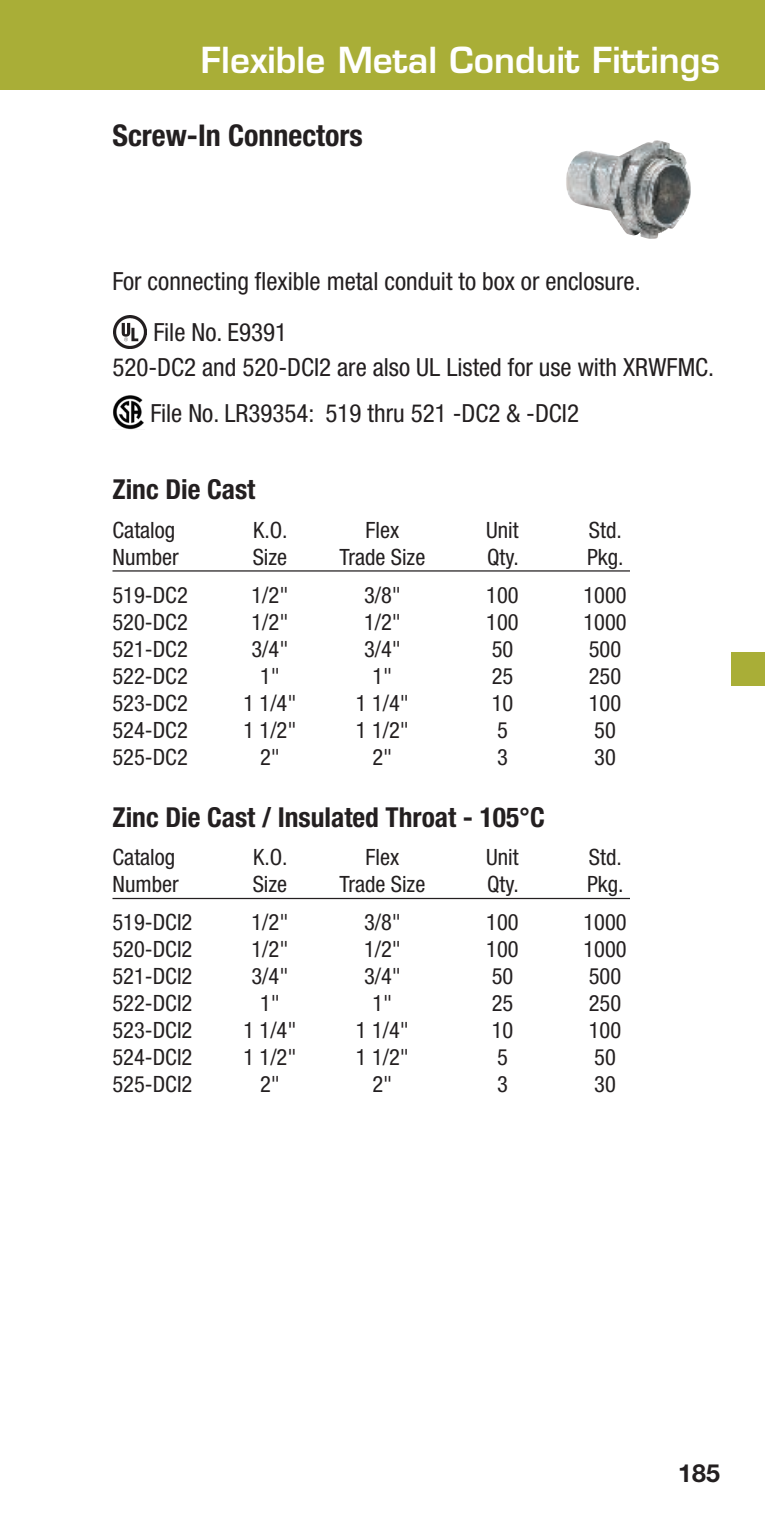
<style>
.page{position:relative;width:765px;height:1530px;background:#fff}
.page>*{position:absolute;margin:0;border:0;box-sizing:border-box;transform-origin:0 0}
.t1{font:600 35px "Eurostile";color:#fff}
.t2{font:700 condensed 30px "Helvetica Neue";color:#231f20}
.t3{font:700 condensed 27.5px "Helvetica Neue";color:#231f20}
.t4{font:condensed 25px/51px "Helvetica Neue";color:#231f20}
.t5{font:700 25px "Helvetica Neue";color:#231f20}
.t6{font:condensed 22.5px "Helvetica Neue";color:#231f20}
</style>
<div class="page">
<div style="left:0;top:0;width:765px;height:90px;background:#a9ae37"></div>
<img style="left:113px;top:315px;width:34px;height:34px">
<img style="left:113px;top:395px;width:31px;height:34px">
<hr style="left:112px;top:570px;width:518px;height:2px;background:#231f20">
<hr style="left:112px;top:898px;width:518px;height:1px;background:#231f20">
<img style="left:566px;top:140px;width:125px;height:99px">
<div style="left:731px;top:652px;width:34px;height:34px;background:#a9ae37"></div>
<h1 class="t1" style="left:201px;top:38px;width:521px">Flexible Metal Conduit Fittings</h1>
<h2 class="t2" style="left:112px;top:117px;width:252px">Screw-In Connectors</h2>
<p class="t4" style="left:153px;top:255px;width:489px;text-indent:-41px">For connecting flexible metal conduit to box or enclosure.<br>File No. E9391</p>
<p class="t4" style="left:150px;top:344px;width:565px;line-height:45.5px;text-indent:-38px">520-DC2 and 520-DCI2 are also UL Listed for use with XRWFMC.<br>File No. LR39354: 519 thru 521 -DC2 &amp; -DCI2</p>
<p class="t3" style="left:112px;top:473px;width:144px">Zinc Die Cast</p>
<p class="t6" style="left:112px;top:517px;width:64px">Catalog</p>
<p class="t6" style="left:253px;top:517px;width:36px">K.O.</p>
<p class="t6" style="left:366px;top:517px;width:35px">Flex</p>
<p class="t6" style="left:486px;top:517px;width:34px">Unit</p>
<p class="t6" style="left:589px;top:517px;width:34px">Std.</p>
<p class="t6" style="left:112px;top:544px;width:68px">Number</p>
<p class="t6" style="left:253px;top:544px;width:36px">Size</p>
<p class="t6" style="left:340px;top:544px;width:87px">Trade Size</p>
<p class="t6" style="left:487px;top:544px;width:33px">Qty.</p>
<p class="t6" style="left:587px;top:544px;width:38px">Pkg.</p>
<p class="t6" style="left:112px;top:582px;width:77px">519-DC2</p>
<p class="t6" style="left:252px;top:582px;width:39px">1/2"</p>
<p class="t6" style="left:364px;top:582px;width:39px">3/8"</p>
<p class="t6" style="left:486px;top:582px;width:34px">100</p>
<p class="t6" style="left:583px;top:582px;width:45px">1000</p>
<p class="t6" style="left:112px;top:609px;width:77px">520-DC2</p>
<p class="t6" style="left:252px;top:609px;width:39px">1/2"</p>
<p class="t6" style="left:364px;top:609px;width:39px">1/2"</p>
<p class="t6" style="left:486px;top:609px;width:34px">100</p>
<p class="t6" style="left:583px;top:609px;width:45px">1000</p>
<p class="t6" style="left:112px;top:636px;width:77px">521-DC2</p>
<p class="t6" style="left:252px;top:636px;width:39px">3/4"</p>
<p class="t6" style="left:364px;top:636px;width:39px">3/4"</p>
<p class="t6" style="left:492px;top:636px;width:23px">50</p>
<p class="t6" style="left:589px;top:636px;width:34px">500</p>
<p class="t6" style="left:112px;top:663px;width:77px">522-DC2</p>
<p class="t6" style="left:260px;top:663px;width:21px">1"</p>
<p class="t6" style="left:373px;top:663px;width:21px">1"</p>
<p class="t6" style="left:492px;top:663px;width:23px">25</p>
<p class="t6" style="left:589px;top:663px;width:34px">250</p>
<p class="t6" style="left:112px;top:690px;width:77px">523-DC2</p>
<p class="t6" style="left:243px;top:690px;width:55px">1 1/4"</p>
<p class="t6" style="left:356px;top:690px;width:55px">1 1/4"</p>
<p class="t6" style="left:492px;top:690px;width:23px">10</p>
<p class="t6" style="left:589px;top:690px;width:34px">100</p>
<p class="t6" style="left:112px;top:717px;width:77px">524-DC2</p>
<p class="t6" style="left:243px;top:717px;width:55px">1 1/2"</p>
<p class="t6" style="left:356px;top:717px;width:55px">1 1/2"</p>
<p class="t6" style="left:497px;top:717px;width:12px">5</p>
<p class="t6" style="left:594px;top:717px;width:23px">50</p>
<p class="t6" style="left:112px;top:744px;width:77px">525-DC2</p>
<p class="t6" style="left:260px;top:744px;width:21px">2"</p>
<p class="t6" style="left:373px;top:744px;width:21px">2"</p>
<p class="t6" style="left:497px;top:744px;width:12px">3</p>
<p class="t6" style="left:594px;top:744px;width:23px">30</p>
<p class="t3" style="left:112px;top:801px;width:434px">Zinc Die Cast / Insulated Throat - 105°C</p>
<p class="t6" style="left:112px;top:844px;width:64px">Catalog</p>
<p class="t6" style="left:253px;top:844px;width:36px">K.O.</p>
<p class="t6" style="left:366px;top:844px;width:35px">Flex</p>
<p class="t6" style="left:486px;top:844px;width:34px">Unit</p>
<p class="t6" style="left:589px;top:844px;width:34px">Std.</p>
<p class="t6" style="left:112px;top:871px;width:68px">Number</p>
<p class="t6" style="left:253px;top:871px;width:36px">Size</p>
<p class="t6" style="left:340px;top:871px;width:87px">Trade Size</p>
<p class="t6" style="left:487px;top:871px;width:33px">Qty.</p>
<p class="t6" style="left:587px;top:871px;width:38px">Pkg.</p>
<p class="t6" style="left:112px;top:909px;width:81px">519-DCI2</p>
<p class="t6" style="left:252px;top:909px;width:39px">1/2"</p>
<p class="t6" style="left:364px;top:909px;width:39px">3/8"</p>
<p class="t6" style="left:486px;top:909px;width:34px">100</p>
<p class="t6" style="left:583px;top:909px;width:45px">1000</p>
<p class="t6" style="left:112px;top:936px;width:81px">520-DCI2</p>
<p class="t6" style="left:252px;top:936px;width:39px">1/2"</p>
<p class="t6" style="left:364px;top:936px;width:39px">1/2"</p>
<p class="t6" style="left:486px;top:936px;width:34px">100</p>
<p class="t6" style="left:583px;top:936px;width:45px">1000</p>
<p class="t6" style="left:112px;top:963px;width:81px">521-DCI2</p>
<p class="t6" style="left:252px;top:963px;width:39px">3/4"</p>
<p class="t6" style="left:364px;top:963px;width:39px">3/4"</p>
<p class="t6" style="left:492px;top:963px;width:23px">50</p>
<p class="t6" style="left:589px;top:963px;width:34px">500</p>
<p class="t6" style="left:112px;top:990px;width:81px">522-DCI2</p>
<p class="t6" style="left:260px;top:990px;width:21px">1"</p>
<p class="t6" style="left:373px;top:990px;width:21px">1"</p>
<p class="t6" style="left:492px;top:990px;width:23px">25</p>
<p class="t6" style="left:589px;top:990px;width:34px">250</p>
<p class="t6" style="left:112px;top:1017px;width:81px">523-DCI2</p>
<p class="t6" style="left:243px;top:1017px;width:55px">1 1/4"</p>
<p class="t6" style="left:356px;top:1017px;width:55px">1 1/4"</p>
<p class="t6" style="left:492px;top:1017px;width:23px">10</p>
<p class="t6" style="left:589px;top:1017px;width:34px">100</p>
<p class="t6" style="left:112px;top:1044px;width:81px">524-DCI2</p>
<p class="t6" style="left:243px;top:1044px;width:55px">1 1/2"</p>
<p class="t6" style="left:356px;top:1044px;width:55px">1 1/2"</p>
<p class="t6" style="left:497px;top:1044px;width:12px">5</p>
<p class="t6" style="left:594px;top:1044px;width:23px">50</p>
<p class="t6" style="left:112px;top:1071px;width:81px">525-DCI2</p>
<p class="t6" style="left:260px;top:1071px;width:21px">2"</p>
<p class="t6" style="left:373px;top:1071px;width:21px">2"</p>
<p class="t6" style="left:497px;top:1071px;width:12px">3</p>
<p class="t6" style="left:594px;top:1071px;width:23px">30</p>
<p class="t5" style="left:678px;top:1458px;width:43px">185</p>
</div>
